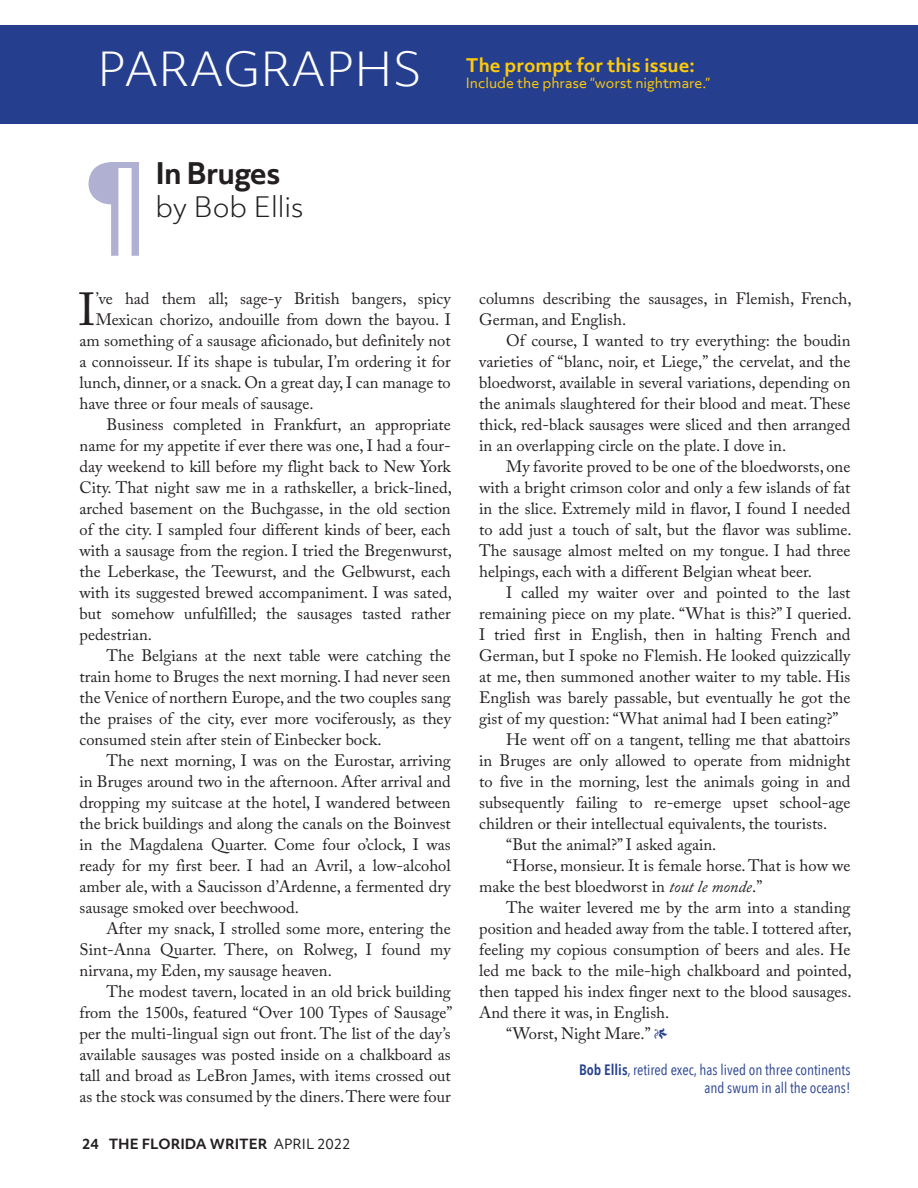
<style>
.page{position:relative;width:918px;height:1188px;background:#fff}
.page>*{position:absolute;margin:0;border:0;box-sizing:border-box;transform-origin:0 0}
.t1{font:108px "Helvetica Neue";color:#afb0d2}
.t2{font:46.05px "Adobe Caslon Pro";color:#231f20}
.t3{font:300 45px "Objektiv Mk 3";color:#fff}
.t4{font:700 28.5px "Objektiv Mk 3";letter-spacing:-.03em;color:#231f20}
.t5{font:300 27px "Objektiv Mk 3";color:#231f20}
.t6{font:700 18px "Objektiv Mk 3";color:#feca0a}
.t7{font:16.5px/21px "Adobe Caslon Pro";color:#231f20;text-align:justify}
.t8{font:15px "Avenir Next Condensed";color:#253f8e}
.t9{font:13.5px "Objektiv Mk 3";color:#feca0a}
.t10{font:700 13.5px "Objektiv Mk 3";color:#231f20}
.s1{font-style:inherit}
.s2{font-weight:400}
.s3{font-style:italic}
.s4{font-family:"Adobe Garamond Pro";color:#253f8e}
.s5{font-weight:600}
</style>
<div class="page">
<div style="left:0;top:26px;width:918px;height:98px;background:#253f8e"></div>
<p class="t3" style="left:97px;top:38px;width:327px">PARAGRAPHS</p>
<p class="t6" style="left:466px;top:53px;width:230px">The prompt for this issue:</p>
<p class="t9" style="left:466px;top:74px;width:246px">Include the phrase “worst nightmare.”</p>
<p class="t1" style="left:83px;top:123px;width:66px">¶</p>
<p class="t4" style="left:156px;top:153px;width:126px">In Bruges</p>
<p class="t5" style="left:156px;top:188px;width:150px">by Bob Ellis</p>
<p class="t2" style="left:79px;top:282px;width:19px">I</p>
<p class="t7" style="left:96px;top:288px;width:357px">’ve had them all; sage-y British bangers, spicy</p>
<p class="t7" style="left:96px;top:309px;width:357px">Mexican chorizo, andouille from down the bayou. I</p>
<p class="t7" style="left:80px;top:330px;width:373px">am something of a sausage aficionado, but definitely not</p>
<p class="t7" style="left:80px;top:351px;width:373px">a connoisseur. If its shape is tubular, I’m ordering it for</p>
<p class="t7" style="left:80px;top:372px;width:373px">lunch, dinner, or a snack. On a great day, I can manage to</p>
<p class="t7" style="left:80px;top:393px;width:236px">have three or four meals of sausage.</p>
<p class="t7" style="left:80px;top:414px;width:374px;text-indent:27px">Business completed in Frankfurt, an appropriate name for my appetite if ever there was one, I had a four&shy;day weekend to kill before my flight back to New York City. That night saw me in a rathskeller, a brick-lined, arched basement on the Buchgasse, in the old section of the city. I sampled four different kinds of beer, each with a sausage from the region. I tried the Bregenwurst, the Leberkase, the Teewurst, and the Gelbwurst, each with its suggested brewed accompaniment. I was sated, but somehow unfulfilled; the sausages tasted rather pedestrian.</p>
<p class="t7" style="left:80px;top:645px;width:373px;text-indent:27px">The Belgians at the next table were catching the train home to Bruges the next morning. I had never seen the Venice of northern Europe, and the two couples sang the praises of the city, ever more vociferously, as they consumed stein after stein of Einbecker bock.</p>
<p class="t7" style="left:80px;top:750px;width:373px;text-indent:27px">The next morning, I was on the Eurostar, arriving in Bruges around two in the afternoon. After arrival and dropping my suitcase at the hotel, I wandered between the brick buildings and along the canals on the Boinvest in the Magdalena Quarter. Come four o’clock, I was ready for my first beer. I had an Avril, a low-alcohol amber ale, with a Saucisson d’Ardenne, a fermented dry sausage smoked over beechwood.</p>
<p class="t7" style="left:80px;top:918px;width:373px;text-indent:27px">After my snack, I strolled some more, entering the Sint-Anna Quarter. There, on Rolweg, I found my nirvana, my Eden, my sausage heaven.</p>
<p class="t7" style="left:80px;top:981px;width:374px;text-indent:27px">The modest tavern, located in an old brick building from the 1500s, featured “Over 100 Types of Sausage” per the multi-lingual sign out front. The list of the day’s available sausages was posted inside on a chalkboard as tall and broad as LeBron James, with items crossed out as the stock was consumed by the diners. There were four</p>
<p class="t10" style="left:82px;top:1134px;width:270px"><span class="s1">24</span> THE FLORIDA WRITER <span class="s2">APRIL 2022</span></p>
<p class="t7" style="left:479px;top:288px;width:374px">columns describing the sausages, in Flemish, French,<br>German, and English.</p>
<p class="t7" style="left:479px;top:330px;width:373px;text-indent:27px">Of course, I wanted to try everything: the boudin varieties of “blanc, noir, et Liege,” the cervelat, and the bloedworst, available in several variations, depending on the animals slaughtered for their blood and meat. These thick, red-black sausages were sliced and then arranged in an overlapping circle on the plate. I dove in.</p>
<p class="t7" style="left:479px;top:456px;width:374px;text-indent:27px">My favorite proved to be one of the bloedworsts, one with a bright crimson color and only a few islands of fat in the slice. Extremely mild in flavor, I found I needed to add just a touch of salt, but the flavor was sublime.<br>The sausage almost melted on my tongue. I had three helpings, each with a different Belgian wheat beer.</p>
<p class="t7" style="left:479px;top:582px;width:374px;text-indent:27px">I called my waiter over and pointed to the last remaining piece on my plate. “What is this?” I queried.<br>I tried first in English, then in halting French and German, but I spoke no Flemish. He looked quizzically at me, then summoned another waiter to my table. His English was barely passable, but eventually he got the gist of my question: “What animal had I been eating?”</p>
<p class="t7" style="left:479px;top:729px;width:373px;text-indent:27px">He went off on a tangent, telling me that abattoirs in Bruges are only allowed to operate from midnight to five in the morning, lest the animals going in and subsequently failing to re-emerge upset school-age children or their intellectual equivalents, the tourists.</p>
<p class="t7" style="left:506px;top:834px;width:212px">“But the animal?” I asked again.</p>
<p class="t7" style="left:479px;top:855px;width:373px;text-indent:27px">“Horse, monsieur. It is female horse. That is how we make the best bloedworst in <span class="s3">tout le monde</span>.”</p>
<p class="t7" style="left:479px;top:897px;width:374px;text-indent:27px">The waiter levered me by the arm into a standing position and headed away from the table. I tottered after, feeling my copious consumption of beers and ales. He led me back to the mile-high chalkboard and pointed, then tapped his index finger next to the blood sausages.<br>And there it was, in English.</p>
<p class="t7" style="left:506px;top:1023px;width:162px">“Worst, Night Mare.” <span class="s4">1</span></p>
<p class="t8" style="left:579px;top:1057px;width:273px"><span class="s5">Bob Ellis</span>, retired exec, has lived on three continents</p>
<p class="t8" style="left:704px;top:1075px;width:148px">and swum in all the oceans!</p>
</div>
